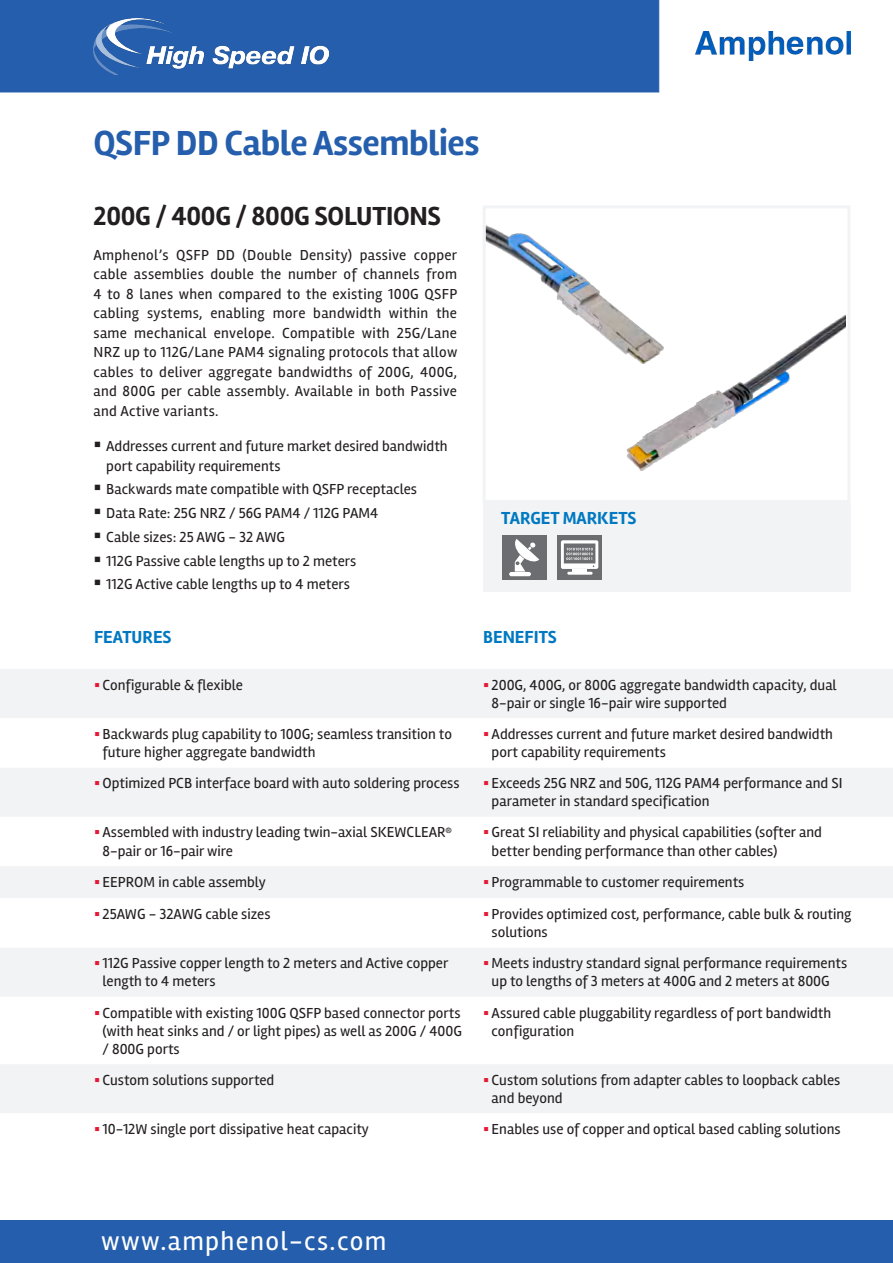
<style>
.page{position:relative;width:893px;height:1263px;background:#fff}
.page>*{position:absolute;margin:0;border:0;box-sizing:border-box;transform-origin:0 0}
.t1{font:700 36px "Rambla";letter-spacing:-.01em;color:#245eac}
.t2{font:700 27px "Rambla";letter-spacing:-.01em;color:#231f20}
.t3{font:27px "Rambla";letter-spacing:.05em;color:#fff}
.t4{font:700 18px "Rambla";color:#0079c2}
.t5{font:15px/18px "Rambla";color:#231f20}
.s1{color:#e51836}
</style>
<div class="page">
<div style="left:0;top:0;width:659px;height:92px;background:#245eac"></div>
<div style="left:0;top:1220px;width:893px;height:43px;background:#245eac"></div>
<img style="left:695px;top:31px;width:155px;height:30px">
<div style="left:483px;top:205px;width:367px;height:298px;border:3px solid #f2f3f4"></div>
<div style="left:483px;top:503px;width:367px;height:88px;background:#f2f3f4"></div>
<div style="left:0;top:669px;width:893px;height:49px;background:#f2f3f4"></div>
<svg style="left:0;top:768px;width:893px;height:345px;fill:#f2f3f4"></svg>
<div style="left:502px;top:535px;width:45px;height:45px;background:#6c6d70"></div>
<hr style="left:509px;top:572px;width:22px;height:4px;background:#fff;border-radius:2px">
<svg style="left:514px;top:539px;width:25px;height:33px"></svg>
<div style="left:557px;top:535px;width:45px;height:45px;background:#6c6d70"></div>
<hr style="left:567px;top:572px;width:26px;height:3px;background:#fff">
<svg style="left:561px;top:540px;width:37px;height:32px"></svg>
<img style="left:486px;top:215px;width:93px;height:218px">
<img style="left:579px;top:274px;width:267px;height:197px">
<img style="left:94px;top:18px;width:234px;height:57px">
<p class="t1" style="left:94px;top:121px;width:387px">QSFP DD Cable Assemblies</p>
<p class="t2" style="left:94px;top:200px;width:349px">200G / 400G / 800G SOLUTIONS</p>
<p class="t5" style="left:94px;top:245px;width:365px;line-height:19.5px;text-align:justify">Amphenol’s QSFP DD (Double Density) passive copper cable assemblies double the number of channels from 4 to 8 lanes when compared to the existing 100G QSFP cabling systems, enabling more bandwidth within the same mechanical envelope. Compatible with 25G/Lane NRZ up to 112G/Lane PAM4 signaling protocols that allow cables to deliver aggregate bandwidths of 200G, 400G, and 800G per cable assembly. Available in both Passive and Active variants.</p>
<p class="t5" style="left:106px;top:436px;width:343px;line-height:19.5px;text-indent:-13px">▪ Addresses current and future market desired bandwidth port capability requirements</p>
<p class="t5" style="left:94px;top:480px;width:325px">▪ Backwards mate compatible with QSFP receptacles</p>
<p class="t5" style="left:94px;top:504px;width:286px">▪ Data Rate: 25G NRZ / 56G PAM4 / 112G PAM4</p>
<p class="t5" style="left:94px;top:528px;width:193px">▪ Cable sizes: 25 AWG - 32 AWG</p>
<p class="t5" style="left:94px;top:552px;width:264px">▪ 112G Passive cable lengths up to 2 meters</p>
<p class="t5" style="left:94px;top:575px;width:258px">▪ 112G Active cable lengths up to 4 meters</p>
<p class="t4" style="left:501px;top:508px;width:137px">TARGET MARKETS</p>
<p class="t4" style="left:94px;top:627px;width:79px">FEATURES</p>
<p class="t4" style="left:483px;top:627px;width:75px">BENEFITS</p>
<p class="t5" style="left:94px;top:675px;width:150px"><span class="s1">▪</span> Configurable &amp; flexible</p>
<p class="t5" style="left:492px;top:675px;width:346px;text-indent:-9px"><span class="s1">▪</span> 200G, 400G, or 800G aggregate bandwidth capacity, dual<br>8-pair or single 16-pair wire supported</p>
<p class="t5" style="left:103px;top:725px;width:351px;text-indent:-9px"><span class="s1">▪</span> Backwards plug capability to 100G; seamless transition to future higher aggregate bandwidth</p>
<p class="t5" style="left:492px;top:725px;width:343px;text-indent:-9px"><span class="s1">▪</span> Addresses current and future market desired bandwidth port capability requirements</p>
<p class="t5" style="left:94px;top:774px;width:367px"><span class="s1">▪</span> Optimized PCB interface board with auto soldering process</p>
<p class="t5" style="left:492px;top:774px;width:353px;text-indent:-9px"><span class="s1">▪</span> Exceeds 25G NRZ and 50G, 112G PAM4 performance and SI parameter in standard specification</p>
<p class="t5" style="left:103px;top:823px;width:351px;text-indent:-9px"><span class="s1">▪</span> Assembled with industry leading twin-axial SKEWCLEAR<sup>®<br></sup>8-pair or 16-pair wire</p>
<p class="t5" style="left:492px;top:823px;width:332px;text-indent:-9px"><span class="s1">▪</span> Great SI reliability and physical capabilities (softer and better bending performance than other cables)</p>
<p class="t5" style="left:94px;top:873px;width:173px"><span class="s1">▪</span> EEPROM in cable assembly</p>
<p class="t5" style="left:483px;top:873px;width:263px"><span class="s1">▪</span> Programmable to customer requirements</p>
<p class="t5" style="left:94px;top:905px;width:178px"><span class="s1">▪</span> 25AWG - 32AWG cable sizes</p>
<p class="t5" style="left:492px;top:905px;width:361px;text-indent:-9px"><span class="s1">▪</span> Provides optimized cost, performance, cable bulk &amp; routing solutions</p>
<p class="t5" style="left:103px;top:954px;width:347px;text-indent:-9px"><span class="s1">▪</span> 112G Passive copper length to 2 meters and Active copper length to 4 meters</p>
<p class="t5" style="left:483px;top:954px;width:366px;text-align:center"><span class="s1">▪</span> Meets industry standard signal performance requirements up to lengths of 3 meters at 400G and 2 meters at 800G</p>
<p class="t5" style="left:103px;top:1003px;width:361px;text-align:justify;text-indent:-9px"><span class="s1">▪</span> Compatible with existing 100G QSFP based connector ports (with heat sinks and / or light pipes) as well as 200G / 400G / 800G ports</p>
<p class="t5" style="left:492px;top:1003px;width:341px;text-indent:-9px"><span class="s1">▪</span> Assured cable pluggability regardless of port bandwidth configuration</p>
<p class="t5" style="left:94px;top:1071px;width:182px"><span class="s1">▪</span> Custom solutions supported</p>
<p class="t5" style="left:492px;top:1071px;width:350px;text-indent:-9px"><span class="s1">▪</span> Custom solutions from adapter cables to loopback cables and beyond</p>
<p class="t5" style="left:94px;top:1120px;width:276px"><span class="s1">▪</span> 10-12W single port dissipative heat capacity</p>
<p class="t5" style="left:483px;top:1120px;width:359px"><span class="s1">▪</span> Enables use of copper and optical based cabling solutions</p>
<h2 class="t3" style="left:101px;top:1224px;width:287px">www.amphenol-cs.com</h2>
</div>
